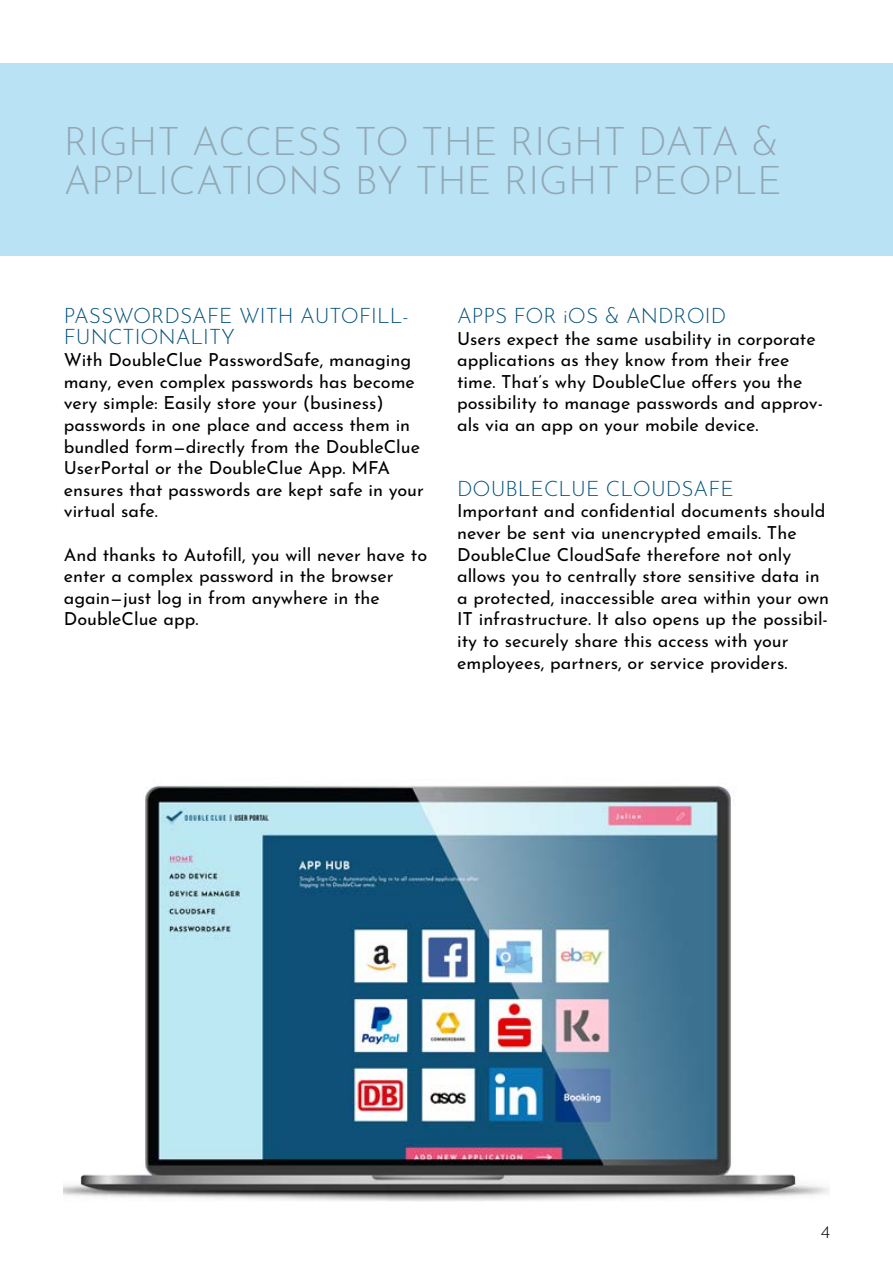
<style>
.page{position:relative;width:893px;height:1263px;background:#fff}
.page>*{position:absolute;margin:0;border:0;box-sizing:border-box;transform-origin:0 0}
.t1{font:300 39px/39px "Josefin Sans";color:#92a8b4}
.Zwischenüberschrift{font:300 21px/21px "Josefin Sans";color:#005078}
.Text-Block_DC{font:18px/21.6px "Josefin Sans";color:#000}
.t2{font:300 18px "Josefin Sans";color:#000}
</style>
<div class="page">
<img style="left:64px;top:785px;width:765px;height:416px">
<div style="left:0;top:64px;width:893px;height:192px;background:#bae2f5"></div>
<p class="t1" style="left:64px;top:118px;width:720px">RIGHT ACCESS TO THE RIGHT DATA &amp;<br>APPLICATIONS BY THE RIGHT PEOPLE</p>
<p class="Zwischenüberschrift" style="left:64px;top:303px;width:346px">PASSWORDSAFE WITH AUTOFILL-<br>FUNCTIONALITY</p>
<p class="Text-Block_DC" style="left:64px;top:347px;width:362px">With DoubleClue PasswordSafe, managing many, even complex passwords has become very simple: Easily store your (business) passwords in one place and access them in bundled form—directly from the DoubleClue UserPortal or the DoubleClue App. MFA ensures that passwords are kept safe in your virtual safe.</p>
<p class="Text-Block_DC" style="left:64px;top:541px;width:365px">And thanks to Autofill, you will never have to enter a complex password in the browser again—just log in from anywhere in the DoubleClue app.</p>
<p class="Zwischenüberschrift" style="left:457px;top:303px;width:270px">APPS FOR iOS &amp; ANDROID</p>
<p class="Text-Block_DC" style="left:457px;top:325px;width:368px">Users expect the same usability in corporate applications as they know from their free time. That’s why DoubleClue offers you the possibility to manage passwords and approv&shy;als via an app on your mobile device.</p>
<p class="Zwischenüberschrift" style="left:457px;top:476px;width:278px">DOUBLECLUE CLOUDSAFE</p>
<p class="Text-Block_DC" style="left:457px;top:498px;width:374px">Important and confidential documents should never be sent via unencrypted emails. The DoubleClue CloudSafe therefore not only allows you to centrally store sensitive data in a protected, inaccessible area within your own IT infrastructure. It also opens up the possibil&shy;ity to securely share this access with your employees, partners, or service providers.</p>
<p class="t2" style="left:821px;top:1217px;width:11px">4</p>
</div>
